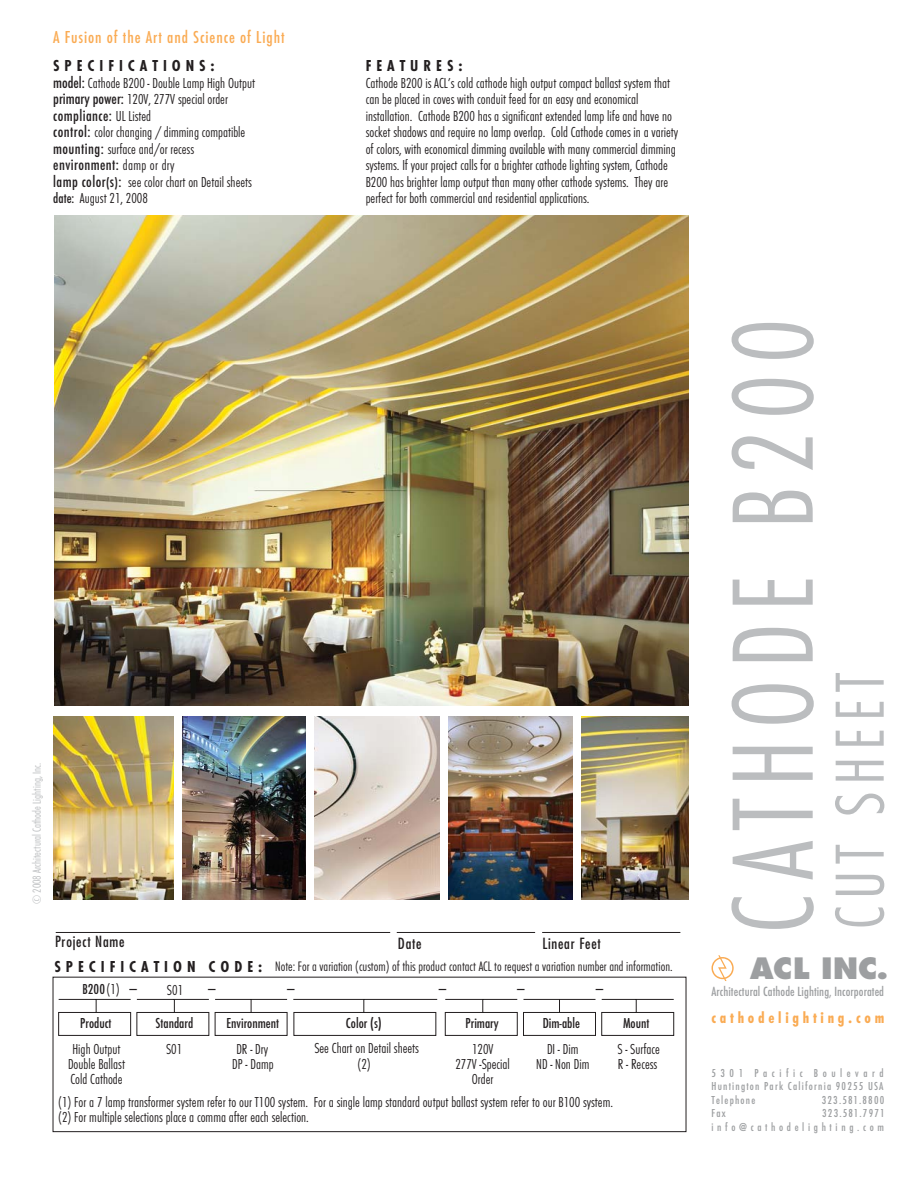
<style>
.page{position:relative;width:918px;height:1188px;background:#fff}
.page>*{position:absolute;margin:0;border:0;box-sizing:border-box;transform-origin:0 0}
.t1{font:300 condensed 120px "Futura T";letter-spacing:.1em;color:#bbbdbf}
.t2{font:300 condensed 72px "Futura T";letter-spacing:.1em;color:#bbbdbf}
.t3{font:800 28.65px "Futura";letter-spacing:.005em;color:#9d9fa1}
.t4{font:500 condensed 18px "Futura T";letter-spacing:.05em;color:#faab53}
.t5{font:500 condensed 16.5px "Futura T";letter-spacing:.025em;color:#231f20}
.t6{font:700 condensed 16.5px "Futura T";letter-spacing:.3em;color:#231f20}
.t7{font:700 condensed 16.5px "Futura T";letter-spacing:.225em;color:#faab53}
.t8{font:300 condensed 15px/16.5px "Futura T";color:#231f20}
.t9{font:500 condensed 15px "Futura T";color:#231f20}
.t10{font:condensed 15px "Futura";letter-spacing:.05em;color:#231f20}
.t11{font:300 condensed 14.25px "Futura T";color:#231f20}
.t12{font:500 condensed 13.8px "Futura T";letter-spacing:.005em;color:#9d9fa1}
.t13{font:500 condensed 12px/13.5px "Futura T";letter-spacing:.1em;color:#9d9fa1;text-align:justify}
.t14{font:300 condensed 12px "Futura T";color:#bbbdbf}
.t15{font:500 condensed 12px/13.5px "Futura T";letter-spacing:.305em;color:#9d9fa1;text-align:right}
.s1{font-weight:500;font-size:16.5px}
.s2{font-weight:300;font-size:15px}
.s3{font-weight:500;font-size:13.5px}
.s4{font-weight:500}
.s5{font-weight:700;font-size:16.5px}
.s6{font-weight:300}
</style>
<div class="page">
<img style="left:54px;top:215px;width:635px;height:491px">
<img style="left:448px;top:716px;width:125px;height:184px">
<img style="left:581px;top:716px;width:108px;height:184px">
<img style="left:54px;top:716px;width:120px;height:184px">
<img style="left:182px;top:716px;width:124px;height:184px">
<img style="left:314px;top:716px;width:126px;height:184px">
<svg style="left:52px;top:976px;width:635px;height:156px"></svg>
<hr style="left:56px;top:932px;width:334px;height:1px;background:#231f20">
<hr style="left:542px;top:932px;width:138px;height:1px;background:#231f20">
<hr style="left:397px;top:932px;width:138px;height:1px;background:#231f20">
<svg style="left:712px;top:955px;width:22px;height:26px"></svg>
<p class="t4" style="left:53px;top:29px;width:233px">A Fusion of the Art and Science of Light</p>
<p class="t6" style="left:53px;top:59px;width:163px">SPECIFICATIONS:</p>
<p class="t8" style="left:53px;top:75px;width:203px"><span class="s1">model:</span> Cathode B200 - Double Lamp High Output <span class="s1">primary power:</span> 120V, 277V special order</p>
<p class="t5" style="left:53px;top:108px;width:99px">compliance: <span class="s2">UL Listed</span></p>
<p class="t8" style="left:53px;top:125px;width:194px"><span class="s1">control:</span> color changing / dimming compatible <span class="s1">mounting:</span> surface and/or recess</p>
<p class="t5" style="left:53px;top:158px;width:123px">environment: <span class="s2">damp or dry</span></p>
<p class="t8" style="left:53px;top:174px;width:200px"><span class="s1">lamp color</span><span class="s3">(</span><span class="s1">s</span><span class="s3">)</span><span class="s1">:</span> see color chart on Detail sheets <span class="s4">date:</span> August 21, 2008</p>
<p class="t6" style="left:366px;top:59px;width:98px">FEATURES:</p>
<p class="t8" style="left:366px;top:75px;width:314px">Cathode B200 is ACL’s cold cathode high output compact ballast system that can be placed in coves with conduit feed for an easy and economical installation. Cathode B200 has a significant extended lamp life and have no socket shadows and require no lamp overlap. Cold Cathode comes in a variety of colors, with economical dimming available with many commercial dimming systems. If your project calls for a brighter cathode lighting system, Cathode B200 has brighter lamp output than many other cathode systems. They are perfect for both commercial and residential applications.</p>
<p class="t14" style="left:32px;top:904px;width:143px;rotate:-90deg">© 2008 Architectural Cathode Lighting, Inc.</p>
<p class="t10" style="left:55px;top:935px;width:71px">Project Name</p>
<p class="t10" style="left:398px;top:937px;width:25px">Date</p>
<p class="t10" style="left:542px;top:937px;width:60px">Linear Feet</p>
<p class="t11" style="left:55px;top:961px;width:620px"><span class="s5">S P E C I F I C A T I O N C O D E :</span> Note: For a variation (custom) of this product contact ACL to request a variation number and information.</p>
<p class="t9" style="left:83px;top:983px;width:39px">B200<span class="s6">(1)</span></p>
<p class="t9" style="left:129px;top:977px;width:9px">_</p>
<p class="t9" style="left:208px;top:977px;width:9px">_</p>
<p class="t9" style="left:287px;top:977px;width:9px">_</p>
<p class="t9" style="left:439px;top:977px;width:9px">_</p>
<p class="t9" style="left:517px;top:977px;width:9px">_</p>
<p class="t9" style="left:596px;top:977px;width:9px">_</p>
<p class="t8" style="left:167px;top:982px;width:18px">S01</p>
<p class="t9" style="left:80px;top:1017px;width:33px">Product</p>
<p class="t8" style="left:68px;top:1042px;width:58px;line-height:15px">High Output<br>Double Ballast<br>Cold Cathode</p>
<p class="t9" style="left:156px;top:1017px;width:39px">Standard</p>
<p class="t9" style="left:346px;top:1017px;width:37px">Color (s)</p>
<p class="t9" style="left:543px;top:1017px;width:39px">Dim-able</p>
<p class="t9" style="left:623px;top:1017px;width:28px">Mount</p>
<p class="t9" style="left:226px;top:1017px;width:54px">Environment</p>
<p class="t9" style="left:466px;top:1017px;width:35px">Primary</p>
<p class="t8" style="left:455px;top:1042px;width:56px;line-height:15px;text-align:center">120V<br>277V -Special<br>Order</p>
<p class="t8" style="left:232px;top:1042px;width:43px;line-height:15.3px">DR - Dry<br>DP - Damp</p>
<p class="t8" style="left:314px;top:1041px;width:106px">See Chart on Detail sheets</p>
<p class="t8" style="left:536px;top:1042px;width:55px;line-height:15px;text-align:center">DI - Dim<br>ND - Non Dim</p>
<p class="t8" style="left:617px;top:1042px;width:44px;line-height:15px">S - Surface<br>R - Recess</p>
<p class="t8" style="left:166px;top:1041px;width:18px">S01</p>
<p class="t8" style="left:357px;top:1056px;width:15px">(2)</p>
<p class="t8" style="left:58px;top:1095px;width:556px;line-height:15px">(1) For a 7 lamp transformer system refer to our T100 system. For a single lamp standard output ballast system refer to our B100 system. (2) For multiple selections place a comma after each selection.</p>
<h1 class="t1" style="left:723px;top:933px;width:616px;rotate:-90deg">CATHODE B200</h1>
<h2 class="t2" style="left:830px;top:929px;width:258px;rotate:-90deg">CUT SHEET</h2>
<h3 class="t3" style="left:750px;top:956px;width:140px">ACL INC.</h3>
<p class="t7" style="left:712px;top:1011px;width:174px">cathodelighting.com</p>
<p class="t12" style="left:712px;top:986px;width:174px">Architectural Cathode Lighting, Incorporated</p>
<p class="t13" style="left:712px;top:1067px;width:174px">5301 Pacific Boulevard Huntington Park California 90255 USA Telephone</p>
<p class="t13" style="left:822px;top:1094px;width:64px">323.581.8800</p>
<p class="t15" style="left:712px;top:1107px;width:175px">323.581.7971 info@cathodelighting.com</p>
<p class="t13" style="left:712px;top:1107px;width:16px">Fax</p>
</div>
